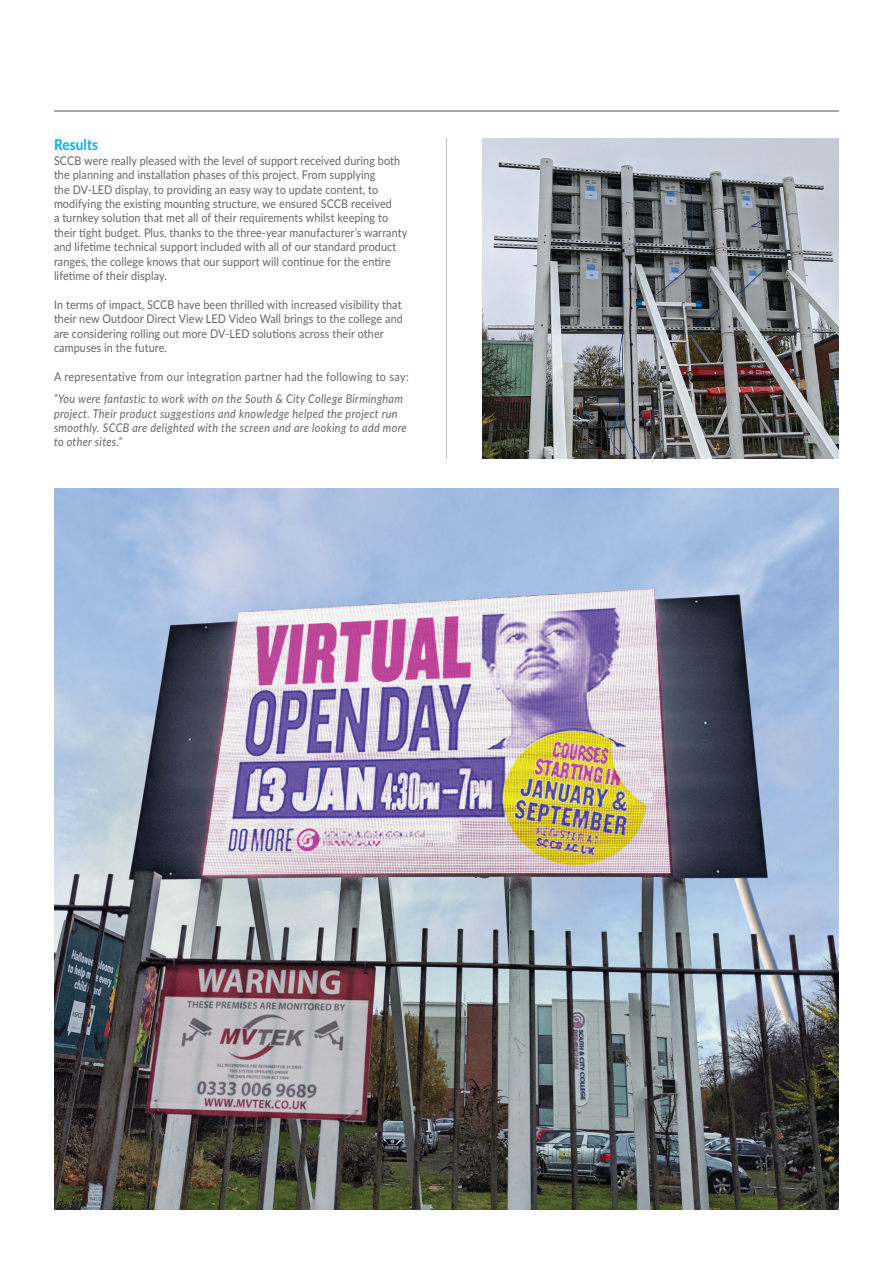
<style>
.page{position:relative;width:893px;height:1263px;background:#fff}
.page>*{position:absolute;margin:0;border:0;box-sizing:border-box;transform-origin:0 0}
.t1{font:700 15px "Lato";letter-spacing:.01em;color:#00aeef;scale:.9 1}
.t2{font:12px/14.4px "Lato";letter-spacing:.01em;color:#646464;scale:.9 1}
.t3{font:italic 12px/14.4px "Lato";letter-spacing:.03em;color:#646464;scale:.9 1}
.t4{font:12px "Lato";letter-spacing:.03em;color:#646464;scale:.9 1}
</style>
<div class="page">
<hr style="left:446px;top:138px;width:1px;height:321px;background:#c2c3c3">
<hr style="left:54px;top:111px;width:785px;height:1px;background:#a6a8aa">
<img style="left:54px;top:489px;width:785px;height:720px">
<img style="left:483px;top:138px;width:356px;height:321px">
<p class="t1" style="left:54px;top:134px;width:50px">Results</p>
<p class="t2" style="left:54px;top:153px;width:394px">SCCB were really pleased with the level of support received during both the planning and installation phases of this project. From supplying<br>the DV-LED display, to providing an easy way to update content, to modifying the existing mounting structure, we ensured SCCB received<br>a turnkey solution that met all of their requirements whilst keeping to their tight budget. Plus, thanks to the three-year manufacturer’s warranty and lifetime technical support included with all of our standard product ranges, the college knows that our support will continue for the entire lifetime of their display.</p>
<p class="t2" style="left:54px;top:297px;width:389px">In terms of impact, SCCB have been thrilled with increased visibility that their new Outdoor Direct View LED Video Wall brings to the college and are considering rolling out more DV-LED solutions across their other campuses in the future.</p>
<p class="t4" style="left:54px;top:368px;width:396px">A representative from our integration partner had the following to say:</p>
<p class="t3" style="left:54px;top:391px;width:393px">“You were fantastic to work with on the South &amp; City College Birmingham project. Their product suggestions and knowledge helped the project run smoothly. SCCB are delighted with the screen and are looking to add more to other sites.”</p>
</div>
